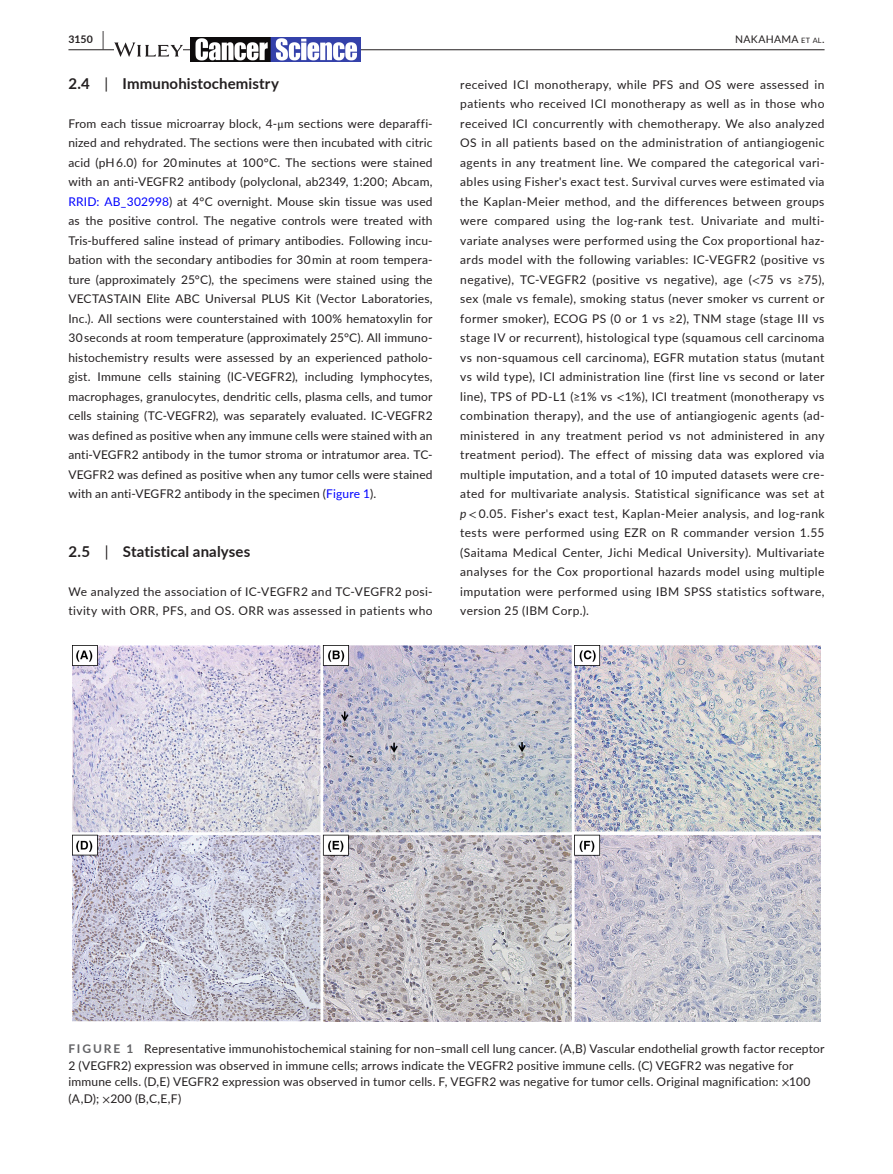
<style>
.page{position:relative;width:893px;height:1174px;background:#fff}
.page>*{position:absolute;margin:0;border:0;box-sizing:border-box;transform-origin:0 0}
.t1{font:700 15px "Lato";letter-spacing:.01em;color:#231f20}
.t2{font:12px/19.5px "Lato";letter-spacing:.015em;color:#231f20;text-align:justify}
.t3{font:12px/19.5px "Lato";letter-spacing:.035em;color:#231f20}
.t4{font:10.5px "Lato";letter-spacing:.025em;color:#231f20}
.t5{font:700 10.5px "Lato";color:#231f20}
.s1{font-size:19.5px}
.s2{font-size:7.35px}
.s3{font-style:inherit}
.s4{font-weight:400}
.s5{font-family:"STIX"}
.s6{color:#00f}
.s7{font-style:italic}
.s8{font-weight:700;color:#636366}
</style>
<div class="page">
<hr style="left:68px;top:49px;width:756px;height:1px;background:#231f20">
<svg style="left:114px;top:42px;width:69px;height:15px"></svg>
<img style="left:191px;top:38px;width:170px;height:24px">
<img style="left:72px;top:645px;width:749px;height:376px">
<p class="t5" style="left:68px;top:31px;width:37px">3150 <span class="s1">|</span></p>
<p class="t4" style="left:735px;top:31px;width:91px">NAKAHAMA <span class="s2">et al</span><span class="s3">.</span></p>
<p class="t1" style="left:68px;top:72px;width:212px">2.4 <span class="s4">|</span> Immunohistochemistry</p>
<p class="t2" style="left:68px;top:113px;width:366px">From each tissue microarray block, 4-<span class="s5">μ</span>m sections were deparaffi&shy;nized and rehydrated. The sections were then incubated with citric acid (pH 6.0) for 20 minutes at 100°C. The sections were stained with an anti-VEGFR2 antibody (polyclonal, ab2349, 1:200; Abcam, <span class="s6">RRID: AB_302998</span>) at 4°C overnight. Mouse skin tissue was used as the positive control. The negative controls were treated with Tris-buffered saline instead of primary antibodies. Following incu&shy;bation with the secondary antibodies for 30 min at room tempera&shy;ture (approximately 25°C), the specimens were stained using the VECTASTAIN Elite ABC Universal PLUS Kit (Vector Laboratories, Inc.). All sections were counterstained with 100% hematoxylin for 30 seconds at room temperature (approximately 25°C). All immuno&shy;histochemistry results were assessed by an experienced patholo&shy;gist. Immune cells staining (IC-VEGFR2), including lymphocytes, macrophages, granulocytes, dendritic cells, plasma cells, and tumor cells staining (TC-VEGFR2), was separately evaluated. IC-VEGFR2 was defined as positive when any immune cells were stained with an anti-VEGFR2 antibody in the tumor stroma or intratumor area. TC-VEGFR2 was defined as positive when any tumor cells were stained with an anti-VEGFR2 antibody in the specimen (<span class="s6">Figure 1</span>).</p>
<p class="t2" style="left:460px;top:74px;width:366px">received ICI monotherapy, while PFS and OS were assessed in patients who received ICI monotherapy as well as in those who received ICI concurrently with chemotherapy. We also analyzed OS in all patients based on the administration of antiangiogenic agents in any treatment line. We compared the categorical vari&shy;ables using Fisher's exact test. Survival curves were estimated via the Kaplan-Meier method, and the differences between groups were compared using the log-rank test. Univariate and multi&shy;variate analyses were performed using the Cox proportional haz&shy;ards model with the following variables: IC-VEGFR2 (positive vs negative), TC-VEGFR2 (positive vs negative), age (<span class="s5">&lt;</span>75 vs ≥75), sex (male vs female), smoking status (never smoker vs current or former smoker), ECOG PS (0 or 1 vs ≥2), TNM stage (stage III vs stage IV or recurrent), histological type (squamous cell carcinoma vs non-squamous cell carcinoma), EGFR mutation status (mutant vs wild type), ICI administration line (first line vs second or later line), TPS of PD-L1 (≥1% vs <span class="s5">&lt;</span>1%), ICI treatment (monotherapy vs combination therapy), and the use of antiangiogenic agents (ad&shy;ministered in any treatment period vs not administered in any treatment period). The effect of missing data was explored via multiple imputation, and a total of 10 imputed datasets were cre&shy;ated for multivariate analysis. Statistical significance was set at <span class="s7">p</span><span class="s5">&lt;</span> 0.05. Fisher's exact test, Kaplan-Meier analysis, and log-rank tests were performed using EZR on R commander version 1.55 (Saitama Medical Center, Jichi Medical University). Multivariate analyses for the Cox proportional hazards model using multiple imputation were performed using IBM SPSS statistics software, version 25 (IBM Corp.).</p>
<p class="t1" style="left:68px;top:540px;width:183px">2.5 <span class="s4">|</span> Statistical analyses</p>
<p class="t3" style="left:68px;top:581px;width:366px">We analyzed the association of IC-VEGFR2 and TC-VEGFR2 posi&shy;tivity with ORR, PFS, and OS. ORR was assessed in patients who</p>
<p class="t2" style="left:68px;top:1040px;width:758px;line-height:16.5px;text-align:left"><span class="s8">FIGURE 1</span> Representative immunohistochemical staining for non–small cell lung cancer. (A,B) Vascular endothelial growth factor receptor 2 (VEGFR2) expression was observed in immune cells; arrows indicate the VEGFR2 positive immune cells. (C) VEGFR2 was negative for immune cells. (D,E) VEGFR2 expression was observed in tumor cells. F, VEGFR2 was negative for tumor cells. Original magnification: <span class="s5">×</span>100 (A,D); <span class="s5">×</span>200 (B,C,E,F)</p>
</div>
